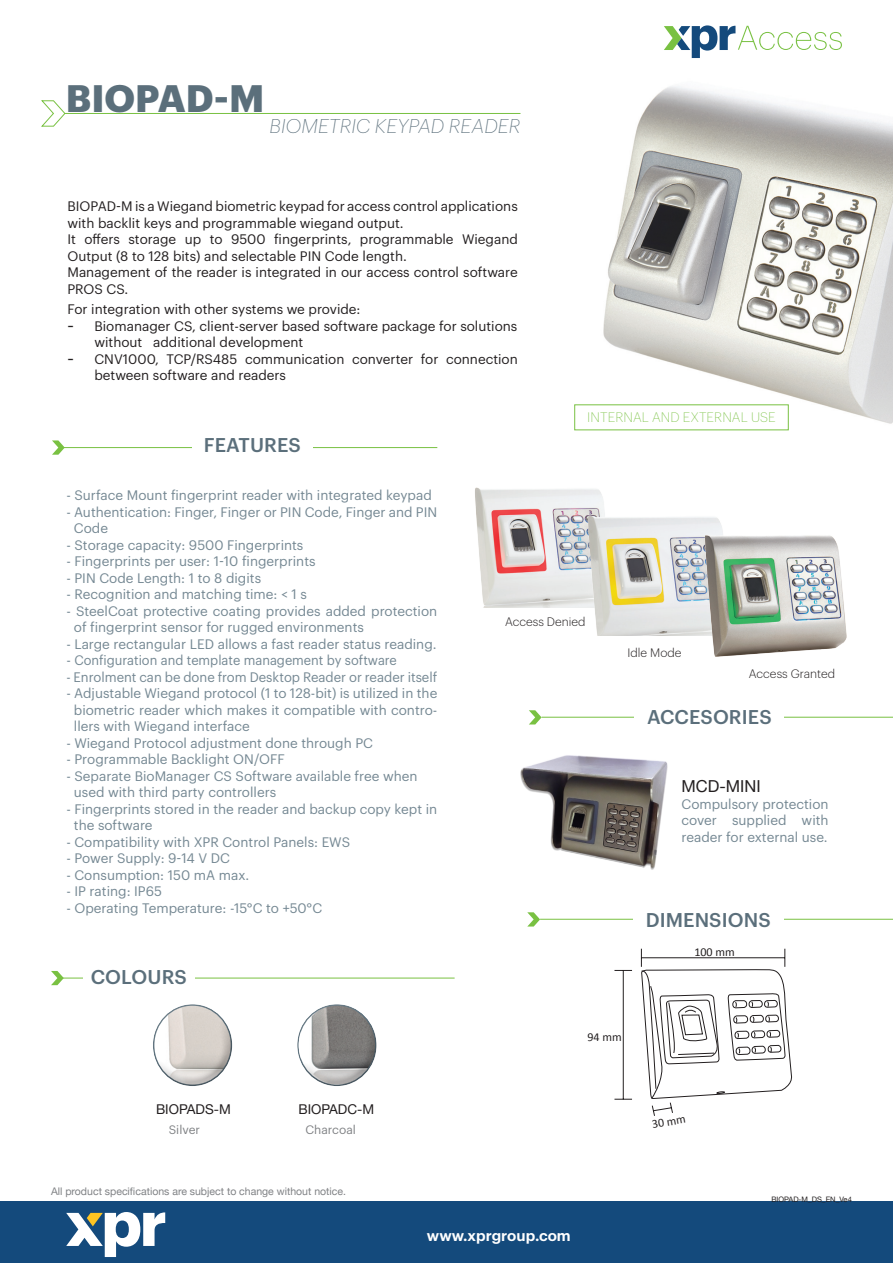
<style>
.page{position:relative;width:893px;height:1263px;background:#fff}
.page>*{position:absolute;margin:0;border:0;box-sizing:border-box;transform-origin:0 0}
.t1{font:700 37.5px "Graphik";color:#5b6f7b}
.t2{font:500 19.5px "Graphik";letter-spacing:.005em;color:#5b6f7b}
.t3{font:italic 200 19.5px "Graphik";letter-spacing:.005em;color:#5b6f7b}
.t4{font:16.5px "Helvetica Neue";color:#231f20}
.t5{font:600 15px "Graphik";color:#fff}
.t6{font:13.5px/16.5px "Graphik";color:#758893}
.t7{font:13.5px/16.5px "Graphik";color:#231f20}
.t8{font:13.5px "Graphik";color:#758893;scale:.95 1}
.t9{font:200 13.5px "Graphik";letter-spacing:.005em;color:#79c142}
.t10{font:13.5px "Helvetica Neue";color:#231f20}
.t11{font:12.15px "Calibri";color:#231f20}
.t12{font:300 12px "Graphik";color:#231f20}
.t13{font:12px "Graphik";color:#808285}
.t14{font:10.5px "Helvetica Neue";color:#808285}
.t15{font:7.5px "Helvetica Neue";color:#231f20}
.s1{font-family:"Helvetica Neue";font-size:16.5px}
</style>
<div class="page">
<img style="left:574px;top:86px;width:319px;height:339px">
<div style="left:0;top:1201px;width:893px;height:62px;background:#144a7c"></div>
<svg style="left:66px;top:1212px;width:99px;height:45px"></svg>
<svg style="left:664px;top:25px;width:178px;height:33px"></svg>
<svg style="left:41px;top:100px;width:24px;height:27px"></svg>
<hr style="left:65px;top:113px;width:455px;height:1px;background:#79c142">
<svg style="left:527px;top:912px;width:13px;height:14px"></svg>
<svg style="left:529px;top:710px;width:13px;height:14px"></svg>
<hr style="left:540px;top:919px;width:353px;height:1px;background:#79c142">
<hr style="left:542px;top:717px;width:351px;height:1px;background:#79c142">
<div style="left:633px;top:910px;width:150px;height:19px;background:#fff"></div>
<div style="left:634px;top:708px;width:150px;height:20px;background:#fff"></div>
<div style="left:152px;top:1002px;width:82px;height:64px;background:#fff;opacity:.13"></div>
<div style="left:152px;top:1017px;width:83px;height:69px;background:#231f20;opacity:.24"></div>
<div style="left:296px;top:1002px;width:83px;height:65px;background:#fff;opacity:.13"></div>
<div style="left:296px;top:1017px;width:83px;height:69px;background:#231f20;opacity:.24"></div>
<svg style="left:52px;top:440px;width:13px;height:15px"></svg>
<svg style="left:51px;top:971px;width:13px;height:14px"></svg>
<hr style="left:64px;top:447px;width:373px;height:1px;background:#79c142">
<hr style="left:63px;top:978px;width:392px;height:1px;background:#79c142">
<div style="left:192px;top:436px;width:121px;height:24px;background:#fff"></div>
<div style="left:83px;top:968px;width:111px;height:16px;background:#fff"></div>
<img style="left:475px;top:487px;width:109px;height:120px">
<img style="left:584px;top:489px;width:116px;height:147px">
<img style="left:700px;top:517px;width:147px;height:139px">
<img style="left:520px;top:755px;width:148px;height:115px">
<svg style="left:614px;top:948px;width:178px;height:168px"></svg>
<p class="t1" style="left:66px;top:69px;width:200px">BIOPAD-M</p>
<p class="t3" style="left:270px;top:112px;width:252px">BIOMETRIC KEYPAD READER</p>
<p class="t7" style="left:67px;top:197px;width:452px">BIOPAD-M is a Wiegand biometric keypad for access control applications with backlit keys and programmable wiegand output.</p>
<p class="t7" style="left:67px;top:230px;width:452px">It offers storage up to 9500 fingerprints, programmable Wiegand<br>Output (8 to 128 bits) and selectable PIN Code length.</p>
<p class="t7" style="left:67px;top:263px;width:452px">Management of the reader is integrated in our access control software<br>PROS CS.</p>
<p class="t7" style="left:67px;top:300px;width:295px">For integration with other systems we provide:</p>
<p class="t7" style="left:94px;top:317px;width:424px;text-indent:-27px"><span class="s1">-</span> Biomanager CS, client-server based software package for solutions without additional development</p>
<p class="t7" style="left:94px;top:350px;width:425px;text-indent:-27px"><span class="s1">-</span> CNV1000, TCP/RS485 communication converter for connection between software and readers</p>
<p class="t2" style="left:204px;top:430px;width:99px">FEATURES</p>
<p class="t9" style="left:587px;top:408px;width:190px">INTERNAL AND EXTERNAL USE</p>
<p class="t6" style="left:66px;top:486px;width:367px">- Surface Mount fingerprint reader with integrated keypad</p>
<p class="t6" style="left:74px;top:502px;width:365px;text-indent:-8px">- Authentication: Finger, Finger or PIN Code, Finger and PIN<br>Code</p>
<p class="t6" style="left:66px;top:535px;width:239px">- Storage capacity: 9500 Fingerprints</p>
<p class="t6" style="left:66px;top:552px;width:251px">- Fingerprints per user: 1-10 fingerprints</p>
<p class="t6" style="left:66px;top:568px;width:196px">- PIN Code Length: 1 to 8 digits</p>
<p class="t6" style="left:66px;top:585px;width:242px">- Recognition and matching time: &lt; 1 s</p>
<p class="t6" style="left:74px;top:601px;width:365px;text-indent:-8px">- SteelCoat protective coating provides added protection of fingerprint sensor for rugged environments</p>
<p class="t6" style="left:66px;top:634px;width:372px">- Large rectangular LED allows a fast reader status reading.</p>
<p class="t6" style="left:66px;top:651px;width:332px">- Configuration and template management by software</p>
<p class="t8" style="left:66px;top:667px;width:392px">- Enrolment can be done from Desktop Reader or reader itself</p>
<p class="t6" style="left:74px;top:684px;width:365px;text-align:justify;text-indent:-8px">- Adjustable Wiegand protocol (1 to 128-bit) is utilized in the biometric reader which makes it compatible with contro&shy;llers with Wiegand interface</p>
<p class="t6" style="left:66px;top:733px;width:308px">- Wiegand Protocol adjustment done through PC</p>
<p class="t6" style="left:66px;top:750px;width:220px">- Programmable Backlight ON/OFF</p>
<p class="t6" style="left:74px;top:766px;width:345px;text-indent:-8px">- Separate BioManager CS Software available free when used with third party controllers</p>
<p class="t6" style="left:74px;top:799px;width:365px;text-indent:-8px">- Fingerprints stored in the reader and backup copy kept in the software</p>
<p class="t6" style="left:66px;top:832px;width:285px">- Compatibility with XPR Control Panels: EWS</p>
<p class="t6" style="left:66px;top:849px;width:165px">- Power Supply: 9-14 V DC</p>
<p class="t6" style="left:66px;top:865px;width:184px">- Consumption: 150 mA max.</p>
<p class="t6" style="left:66px;top:882px;width:97px">- IP rating: IP65</p>
<p class="t6" style="left:66px;top:898px;width:257px">- Operating Temperature: -15°C to +50°C</p>
<p class="t2" style="left:91px;top:962px;width:97px">COLOURS</p>
<p class="t10" style="left:156px;top:1099px;width:76px">BIOPADS-M</p>
<p class="t10" style="left:298px;top:1099px;width:77px">BIOPADC-M</p>
<p class="t13" style="left:169px;top:1120px;width:33px">Silver</p>
<p class="t13" style="left:306px;top:1120px;width:52px">Charcoal</p>
<p class="t14" style="left:51px;top:1184px;width:297px">All product specifications are subject to change without notice.</p>
<p class="t12" style="left:505px;top:612px;width:82px">Access Denied</p>
<p class="t12" style="left:627px;top:644px;width:55px">Idle Mode</p>
<p class="t12" style="left:749px;top:665px;width:88px">Access Granted</p>
<p class="t2" style="left:647px;top:703px;width:126px">ACCESORIES</p>
<p class="t4" style="left:681px;top:775px;width:81px">MCD-MINI</p>
<p class="t6" style="left:681px;top:794px;width:149px;text-align:justify">Compulsory protection cover supplied with reader for external use.</p>
<p class="t2" style="left:646px;top:905px;width:127px">DIMENSIONS</p>
<p class="t11" style="left:694px;top:944px;width:42px">100 mm</p>
<p class="t11" style="left:587px;top:1030px;width:36px">94 mm</p>
<p class="t11" style="left:651px;top:1117px;width:35px;rotate:-10deg">30 mm</p>
<p class="t15" style="left:771px;top:1194px;width:82px">BIOPAD-M_DS_EN_Ve4</p>
<p class="t5" style="left:427px;top:1224px;width:145px">www.xprgroup.com</p>
</div>
